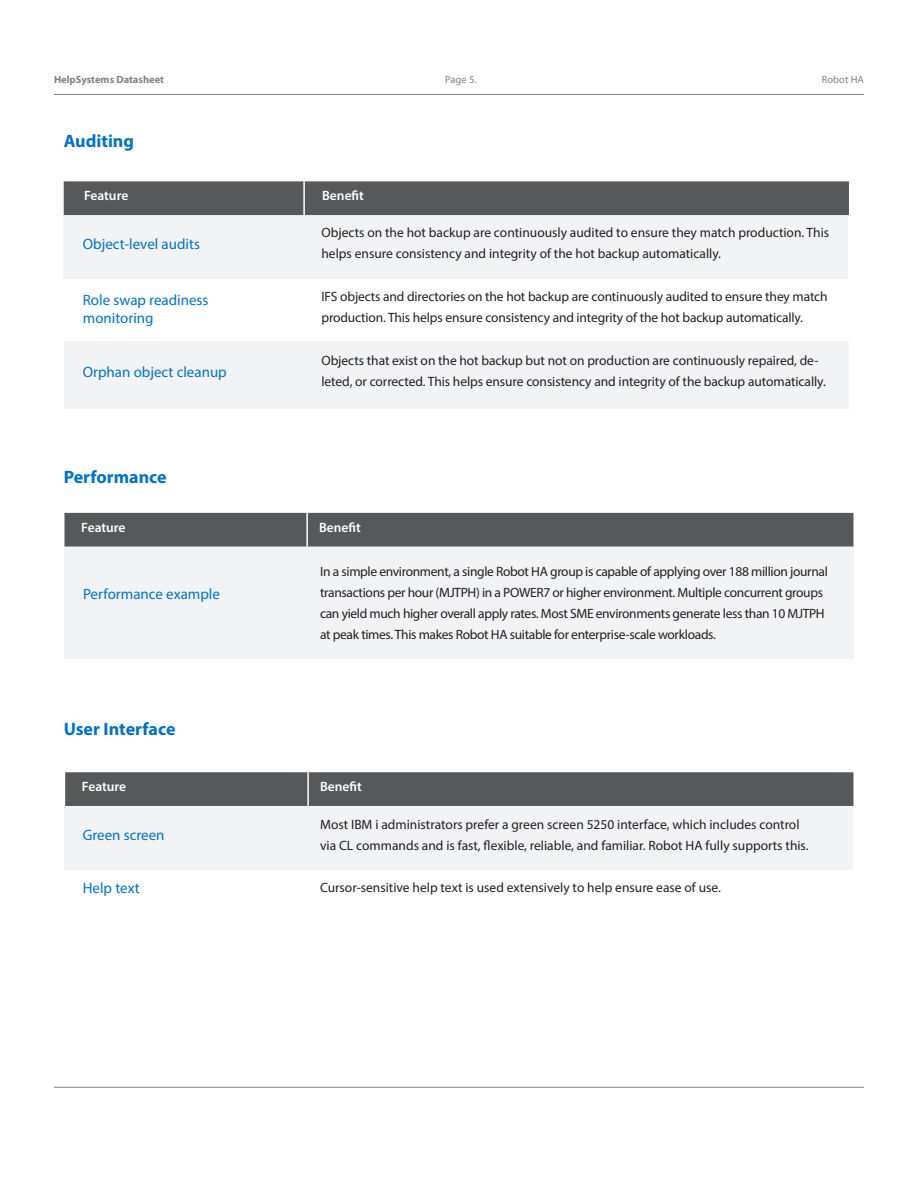
<style>
.page{position:relative;width:918px;height:1188px;background:#fff}
.page>*{position:absolute;margin:0;border:0;box-sizing:border-box;transform-origin:0 0}
.Body_-_Subhead{font:700 18px "Myriad Pro";color:#0072c6}
.Body_-_Copy{font:15px/18px "Myriad Pro";color:#0072c6}
.Body_-_Copy-2{font:13.5px/21px "Myriad Pro";letter-spacing:-.01em;color:#231f20}
.Body_-_Copy-3{font:600 13.5px "Myriad Pro";color:#fff}
.t1{font:700 10.5px "Myriad Pro";color:#808285}
.Footer_-_Dark_Gray_R{font:10.5px "Myriad Pro";color:#808285}
</style>
<div class="page">
<hr style="left:54px;top:94px;width:810px;height:1px;background:#808285">
<hr style="left:54px;top:1087px;width:810px;height:1px;background:#808285">
<div style="left:64px;top:547px;width:790px;height:112px;background:#f2f3f4"></div>
<div style="left:64px;top:513px;width:789px;height:34px;background:#57585a;border:2px solid #57585a"></div>
<hr style="left:306px;top:513px;width:2px;height:34px;background:#fff">
<div style="left:64px;top:806px;width:789px;height:63px;background:#f2f3f4"></div>
<div style="left:65px;top:772px;width:788px;height:34px;background:#57585a;border:2px solid #57585a"></div>
<hr style="left:307px;top:772px;width:2px;height:34px;background:#fff">
<div style="left:64px;top:215px;width:784px;height:63px;background:#f2f3f4"></div>
<div style="left:64px;top:341px;width:785px;height:67px;background:#f2f3f4"></div>
<div style="left:64px;top:181px;width:785px;height:34px;background:#57585a;border:2px solid #57585a"></div>
<hr style="left:303px;top:181px;width:2px;height:34px;background:#fff">
<p class="t1" style="left:54px;top:72px;width:112px">HelpSystems Datasheet</p>
<p class="Footer_-_Dark_Gray_R" style="left:822px;top:73px;width:44px">Robot HA</p>
<p class="Footer_-_Dark_Gray_R" style="left:445px;top:73px;width:33px">Page 5.</p>
<p class="Body_-_Subhead" style="left:64px;top:130px;width:72px">Auditing</p>
<p class="Body_-_Copy-3" style="left:84px;top:187px;width:46px">Feature</p>
<p class="Body_-_Copy-3" style="left:322px;top:187px;width:43px">Benefit</p>
<p class="Body_-_Copy-2" style="left:321px;top:222px;width:509px">Objects on the hot backup are continuously audited to ensure they match production. This helps ensure consistency and integrity of the hot backup automatically.</p>
<p class="Body_-_Copy" style="left:83px;top:291px;width:127px">Role swap readiness monitoring</p>
<p class="Body_-_Copy-2" style="left:321px;top:286px;width:508px">IFS objects and directories on the hot backup are continuously audited to ensure they match production. This helps ensure consistency and integrity of the hot backup automatically.</p>
<p class="Body_-_Copy" style="left:83px;top:235px;width:119px">Object-level audits</p>
<p class="Body_-_Copy" style="left:83px;top:363px;width:146px">Orphan object cleanup</p>
<p class="Body_-_Copy-2" style="left:321px;top:350px;width:506px">Objects that exist on the hot backup but not on production are continuously repaired, de&shy;leted, or corrected. This helps ensure consistency and integrity of the backup automatically.</p>
<p class="Body_-_Subhead" style="left:64px;top:466px;width:104px">Performance</p>
<p class="Body_-_Copy-3" style="left:81px;top:519px;width:46px">Feature</p>
<p class="Body_-_Copy-3" style="left:319px;top:519px;width:43px">Benefit</p>
<p class="Body_-_Copy" style="left:83px;top:584px;width:138px">Performance example</p>
<p class="Body_-_Subhead" style="left:64px;top:718px;width:113px">User Interface</p>
<p class="Body_-_Copy-2" style="left:320px;top:561px;width:509px">In a simple environment, a single Robot HA group is capable of applying over 188 million journal transactions per hour (MJTPH) in a POWER7 or higher environment. Multiple concurrent groups can yield much higher overall apply rates. Most SME environments generate less than 10 MJTPH at peak times. This makes Robot HA suitable for enterprise-scale workloads.</p>
<p class="Body_-_Copy-3" style="left:82px;top:778px;width:46px">Feature</p>
<p class="Body_-_Copy-3" style="left:320px;top:778px;width:43px">Benefit</p>
<p class="Body_-_Copy" style="left:83px;top:826px;width:83px">Green screen</p>
<p class="Body_-_Copy" style="left:83px;top:879px;width:58px">Help text</p>
<p class="Body_-_Copy-2" style="left:320px;top:814px;width:490px">Most IBM i administrators prefer a green screen 5250 interface, which includes control via CL commands and is fast, flexible, reliable, and familiar. Robot HA fully supports this.</p>
<p class="Body_-_Copy-2" style="left:320px;top:877px;width:402px">Cursor-sensitive help text is used extensively to help ensure ease of use.</p>
</div>
